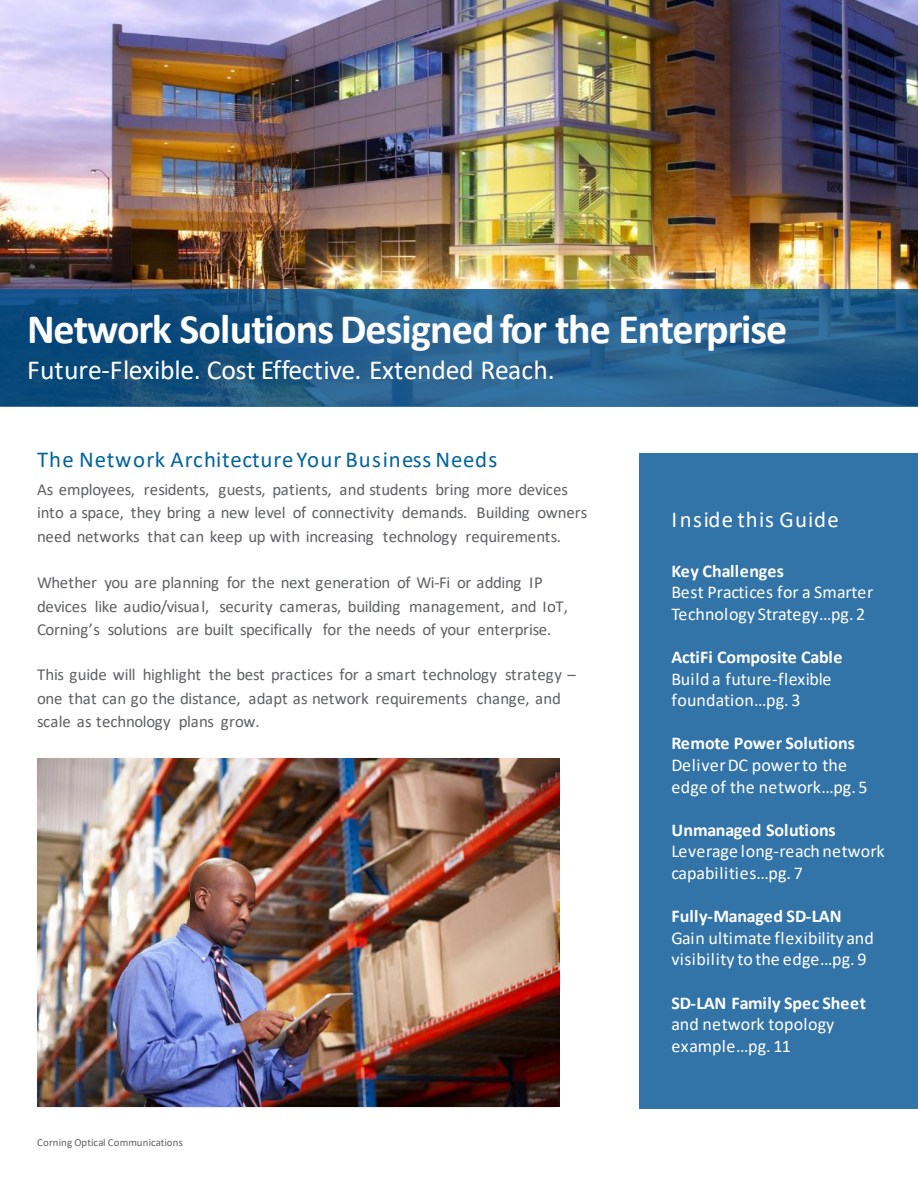
<style>
.page{position:relative;width:918px;height:1188px;background:#fff}
.page>*{position:absolute;margin:0;border:0;box-sizing:border-box;transform-origin:0 0}
.t1{font:700 42px "Calibri";letter-spacing:-.025em;color:#fff}
.t2{font:27.6px "Calibri";letter-spacing:-.005em;color:#fff}
.t3{font:22.8px "Calibri";letter-spacing:.035em;color:#00649d}
.t4{font:22.8px "Calibri";letter-spacing:.055em;color:#fff}
.t5{font:18px/21.6px "Calibri";letter-spacing:.01em;color:#fff}
.t6{font:700 18px "Calibri";letter-spacing:-.005em;color:#fff}
.t7{font:16.8px/23.4px "Calibri";letter-spacing:-.015em;color:#5e6062}
.t8{font:10.8px "Calibri";letter-spacing:.02em;color:#5e6062}
.s1{font-weight:700}
</style>
<div class="page">
<img style="left:0;top:0;width:918px;height:289px">
<div style="left:0;top:289px;width:918px;height:118px;background:#005293;opacity:.8"></div>
<div style="left:640px;top:454px;width:278px;height:655px;background:#3374a8"></div>
<img style="left:37px;top:758px;width:522px;height:348px">
<h2 class="t1" style="left:27px;top:299px;width:762px">Network Solutions Designed for the Enterprise</h2>
<h2 class="t2" style="left:27px;top:350px;width:529px">Future-Flexible. Cost Effective. Extended Reach.</h2>
<p class="t3" style="left:37px;top:443px;width:462px">The Network Architecture Your Business Needs</p>
<p class="t7" style="left:37px;top:478px;width:552px">As employees, residents, guests, patients, and students bring more devices into a space, they bring a new level of connectivity demands. Building owners need networks that can keep up with increasing technology requirements.</p>
<p class="t7" style="left:37px;top:570px;width:532px">Whether you are planning for the next generation of Wi-Fi or adding IP devices like audio/visual, security cameras, building management, and IoT,<br>Corning’s solutions are built specifically for the needs of your enterprise.</p>
<p class="t7" style="left:37px;top:663px;width:540px">This guide will highlight the best practices for a smart technology strategy – one that can go the distance, adapt as network requirements change, and scale as technology plans grow.</p>
<p class="t8" style="left:37px;top:1135px;width:147px">Corning Optical Communications</p>
<p class="t4" style="left:671px;top:504px;width:169px">Inside this Guide</p>
<p class="t5" style="left:671px;top:559px;width:203px"><span class="s1">Key Challenges<br></span>Best Practices for a Smarter<br>Technology Strategy…pg. 2</p>
<p class="t5" style="left:671px;top:646px;width:173px"><span class="s1">ActiFi Composite Cable<br></span>Build a future-flexible foundation…pg. 3</p>
<p class="t6" style="left:671px;top:731px;width:185px">Remote Power Solutions</p>
<p class="t5" style="left:671px;top:754px;width:177px">Deliver DC power to the</p>
<p class="t5" style="left:671px;top:775px;width:198px">edge of the network…pg. 5</p>
<p class="t6" style="left:671px;top:817px;width:166px">Unmanaged Solutions</p>
<p class="t5" style="left:671px;top:840px;width:215px">Leverage long-reach network capabilities…pg. 7</p>
<p class="t6" style="left:671px;top:903px;width:172px">Fully-Managed SD-LAN</p>
<p class="t5" style="left:671px;top:927px;width:204px">Gain ultimate flexibility and visibility to the edge…pg. 9</p>
<p class="t5" style="left:671px;top:991px;width:196px"><span class="s1">SD-LAN Family Spec Sheet </span>and network topology example…pg. 11</p>
</div>
